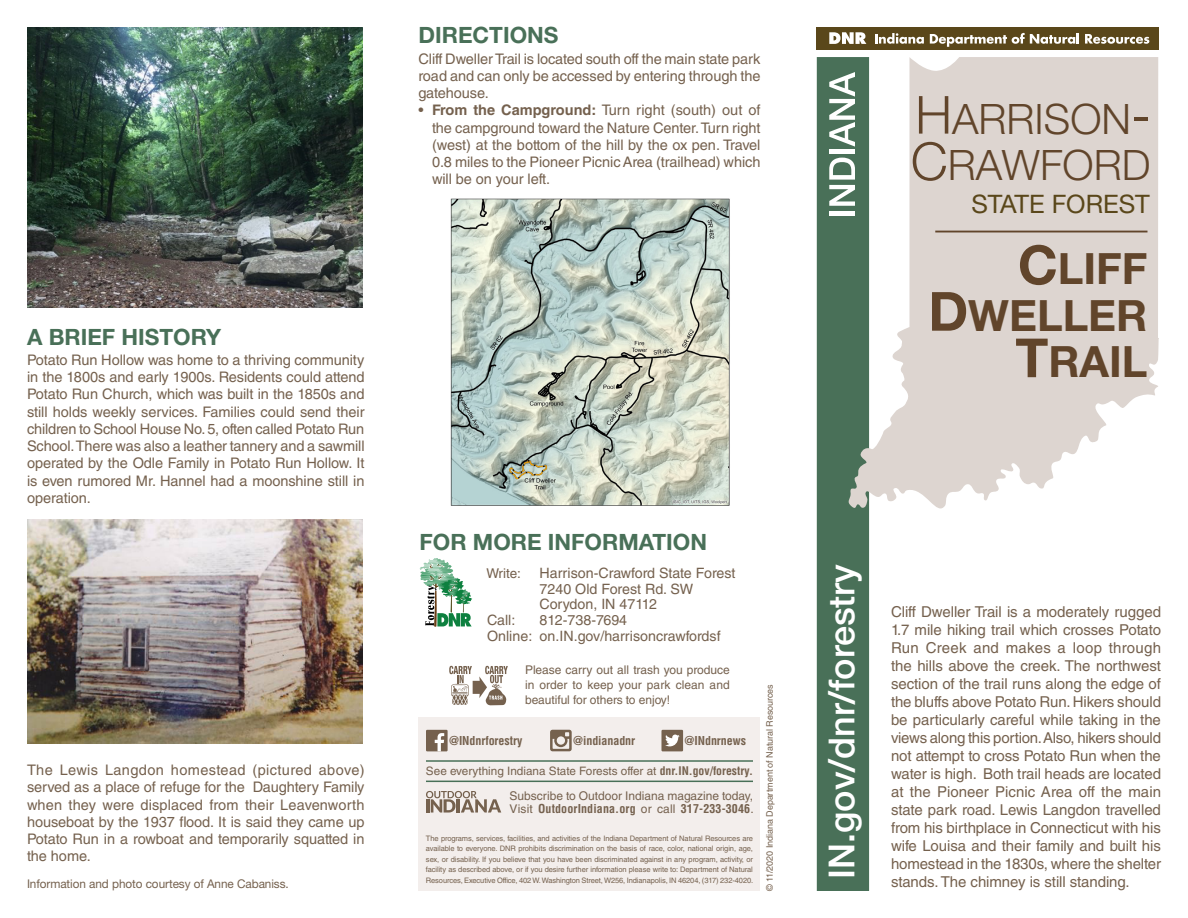
<style>
.page{position:relative;width:1188px;height:918px;background:#fff}
.page>*{position:absolute;margin:0;border:0;box-sizing:border-box;transform-origin:0 0}
.t1{font:43.2px/46.5px "Helvetica Neue LT Std Bd SC800";color:#61452b;text-align:right}
.t2{font:42px/46.5px "Helvetica Neue LT Std Lt SC800";color:#61452b}
.t3{font:500 36px "Helvetica Neue LT Std";color:#fff}
.t4{font:25.5px "Helvetica Neue LT Std";color:#5a471a}
.Subhead{font:700 22.5px "Helvetica Neue LT Std";color:#497058}
.Front_Cover_Text{font:15px/18px "Helvetica LT Std";letter-spacing:-.005em;color:#75614e;text-align:justify}
.Body_text{font:14.55px/17.2px "Helvetica LT Std";letter-spacing:-.005em;color:#75614e;text-align:justify}
.Indented_Information{font:14.25px "Helvetica LT Std";color:#75614e}
.Indented_Information-2{font:13.5px "Helvetica LT Std";letter-spacing:-.01em;color:#75614e}
.Body_text-2{font:12px/15px "Helvetica LT Std";color:#75614e;text-align:justify}
.Body_text-3{font:12px "Helvetica Neue LT Std";letter-spacing:-.005em;color:#75614e}
.Body_text-4{font:700 condensed 12px "Helvetica LT Std";letter-spacing:-.005em;color:#75614e}
.Body_text-5{font:11.7px "Helvetica LT Std";color:#75614e}
.Body_text-6{font:9px "Helvetica LT Std";letter-spacing:-.005em;color:#75614e}
.Special_note{font:7.5px/10.5px "Helvetica LT Std";letter-spacing:-.01em;color:#75614e;text-align:justify}
.s1{font-weight:700}
.s2{font-size:52.5px}
.s3{font-size:54px}
.s4{font-weight:700;font-stretch:condensed}
</style>
<div class="page">
<div style="left:817px;top:57px;width:52px;height:834px;background:#497058"></div>
<div style="left:817px;top:27px;width:342px;height:22px;background:#5a471a"></div>
<svg style="left:875px;top:33px;width:49px;height:11px"></svg>
<svg style="left:930px;top:33px;width:149px;height:14px"></svg>
<svg style="left:1085px;top:34px;width:64px;height:10px"></svg>
<svg style="left:829px;top:32px;width:37px;height:12px"></svg>
<svg style="left:845px;top:57px;width:314px;height:462px;fill:#ddd5d0"></svg>
<div style="left:829px;top:211px;width:26px;height:5px;background:#fff"></div>
<svg style="left:829px;top:158px;width:26px;height:48px"></svg>
<div style="left:829px;top:149px;width:26px;height:5px;background:#fff"></div>
<svg style="left:829px;top:72px;width:26px;height:75px"></svg>
<hr style="left:935px;top:231px;width:213px;height:1px;background:#61452b">
<svg style="left:420px;top:558px;width:52px;height:69px"></svg>
<svg style="left:449px;top:666px;width:59px;height:39px"></svg>
<div style="left:418px;top:717px;width:342px;height:174px;background:#f3eeec"></div>
<div style="left:426px;top:730px;width:22px;height:21px;background:#75614e"></div>
<svg style="left:435px;top:733px;width:9px;height:18px"></svg>
<svg style="left:550px;top:730px;width:22px;height:21px"></svg>
<div style="left:661px;top:730px;width:22px;height:21px;background:#75614e"></div>
<svg style="left:665px;top:735px;width:15px;height:11px"></svg>
<svg style="left:426px;top:791px;width:75px;height:22px"></svg>
<hr style="left:426px;top:781px;width:327px;height:1px;background:#497058">
<hr style="left:426px;top:760px;width:327px;height:2px;background:#497058">
<img style="left:451px;top:198px;width:279px;height:308px">
<img style="left:27px;top:519px;width:336px;height:225px">
<img style="left:27px;top:27px;width:336px;height:281px">
<p class="Subhead" style="left:27px;top:323px;width:196px">A BRIEF HISTORY</p>
<p class="Body_text" style="left:27px;top:351px;width:339px">Potato Run Hollow was home to a thriving community in the 1800s and early 1900s. Residents could attend Potato Run Church, which was built in the 1850s and still holds weekly services. Families could send their children to School House No. 5, often called Potato Run School. There was also a leather tannery and a sawmill operated by the Odle Family in Potato Run Hollow. It is even rumored Mr. Hannel had a moonshine still in operation.</p>
<p class="Body_text" style="left:27px;top:761px;width:339px">The Lewis Langdon homestead (pictured above) served as a place of refuge for the Daughtery Family when they were displaced from their Leavenworth houseboat by the 1937 flood. It is said they came up Potato Run in a rowboat and temporarily squatted in the home.</p>
<p class="Body_text-3" style="left:27px;top:877px;width:263px">Information and photo courtesy of Anne Cabaniss.</p>
<p class="Subhead" style="left:418px;top:21px;width:141px">DIRECTIONS</p>
<p class="Body_text" style="left:418px;top:50px;width:344px">Cliff Dweller Trail is located south off the main state park road and can only be accessed by entering through the gatehouse.</p>
<p class="Body_text" style="left:432px;top:102px;width:330px;text-indent:-14px">• <span class="s1">From the Campground:</span> Turn right (south) out of the campground toward the Nature Center. Turn right (west) at the bottom of the hill by the ox pen. Travel 0.8 miles to the Pioneer Picnic Area (trailhead) which will be on your left.</p>
<p class="t2" style="left:911px;top:95px;width:241px"><span class="s2">H</span>ARRISON<span class="s2">-<br>C</span>RAWFORD</p>
<p class="t4" style="left:971px;top:188px;width:180px">STATE FOREST</p>
<p class="t1" style="left:928px;top:245px;width:221px"><span class="s3">C</span>LIFF<br><span class="s3">D</span>WELLER<br><span class="s3">T</span>RAIL</p>
<p class="Subhead" style="left:420px;top:528px;width:289px">FOR MORE INFORMATION</p>
<p class="Indented_Information-2" style="left:487px;top:565px;width:36px">Write:</p>
<p class="Indented_Information" style="left:540px;top:565px;width:197px">Harrison-Crawford State Forest</p>
<p class="Indented_Information" style="left:540px;top:580px;width:155px">7240 Old Forest Rd. SW</p>
<p class="Indented_Information" style="left:540px;top:596px;width:119px">Corydon, IN 47112</p>
<p class="Indented_Information" style="left:487px;top:612px;width:30px">Call:</p>
<p class="Indented_Information" style="left:540px;top:612px;width:89px">812-738-7694</p>
<p class="Indented_Information" style="left:487px;top:628px;width:235px">Online: on.IN.gov/harrisoncrawfordsf</p>
<p class="Body_text-2" style="left:525px;top:663px;width:206px">Please carry out all trash you produce in order to keep your park clean and beautiful for others to enjoy!</p>
<p class="Body_text-4" style="left:449px;top:733px;width:75px">@INdnrforestry</p>
<p class="Body_text-4" style="left:573px;top:733px;width:64px">@indianadnr</p>
<p class="Body_text-4" style="left:685px;top:733px;width:63px">@INdnrnews</p>
<p class="Body_text-5" style="left:426px;top:764px;width:329px">See everything Indiana State Forests offer at <span class="s4">dnr.IN.gov/forestry.</span></p>
<p class="Body_text-2" style="left:510px;top:789px;width:246px;line-height:13px">Subscribe to Outdoor Indiana magazine today,<br>Visit <span class="s4">OutdoorIndiana.org</span> or call <span class="s4">317-233-3046</span>.</p>
<p class="Special_note" style="left:426px;top:833px;width:329px">The programs, services, facilities, and activities of the Indiana Department of Natural Resources are available to everyone. DNR prohibits discrimination on the basis of race, color, national origin, age, sex, or disability. If you believe that you have been discriminated against in any program, activity, or facility as described above, or if you desire further information please write to: Department of Natural Resources, Executive Office, 402 W. Washington Street, W256, Indianapolis, IN 46204, (317) 232-4020.</p>
<p class="Body_text-6" style="left:765px;top:891px;width:208px;rotate:-90deg">© 11/2020 Indiana Department of Natural Resources</p>
<p class="t3" style="left:820px;top:879px;width:316px;rotate:-90deg">IN.gov/dnr/forestry</p>
<p class="Front_Cover_Text" style="left:891px;top:603px;width:272px">Cliff Dweller Trail is a moderately rugged 1.7 mile hiking trail which crosses Potato Run Creek and makes a loop through the hills above the creek. The northwest section of the trail runs along the edge of the bluffs above Potato Run. Hikers should be particularly careful while taking in the views along this portion. Also, hikers should not attempt to cross Potato Run when the water is high. Both trail heads are located at the Pioneer Picnic Area off the main state park road. Lewis Langdon travelled from his birthplace in Connecticut with his wife Louisa and their family and built his homestead in the 1830s, where the shelter stands. The chimney is still standing.</p>
</div>
